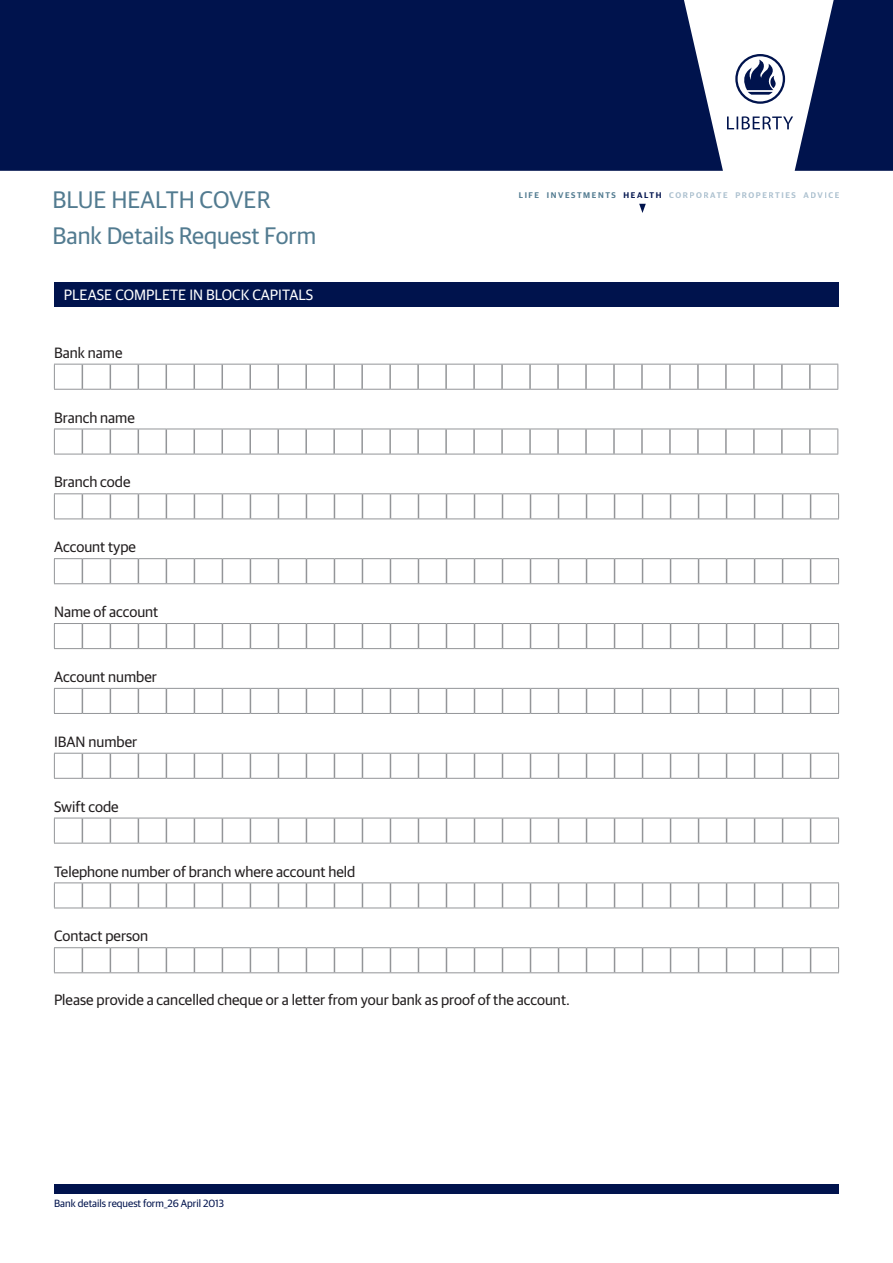
<style>
.page{position:relative;width:893px;height:1263px;background:#fff}
.page>*{position:absolute;margin:0;border:0;box-sizing:border-box;transform-origin:0 0}
.t1{font:24px "Guardian Sans";color:#527b90}
.Paragraph_Style_1{font:15px "Guardian Sans";color:#231f20}
.t2{font:15px "Guardian Sans";color:#fff}
.t3{font:10.5px "Guardian Sans";color:#00134d}
.t4{font:600 8.25px "Guardian Sans";letter-spacing:.19em;color:#aec2d0}
.s1{color:#527b90}
.s2{color:#00134d}
</style>
<div class="page">
<div style="left:54px;top:1185px;width:785px;height:9px;background:#00134d"></div>
<svg style="left:54px;top:364px;width:784px;height:26px"></svg>
<hr style="left:781px;top:364px;width:2px;height:25px;background:#939598">
<hr style="left:809px;top:364px;width:2px;height:25px;background:#939598">
<svg style="left:54px;top:429px;width:784px;height:26px"></svg>
<hr style="left:781px;top:429px;width:2px;height:25px;background:#939598">
<hr style="left:809px;top:429px;width:2px;height:25px;background:#939598">
<svg style="left:54px;top:493px;width:785px;height:26px"></svg>
<svg style="left:54px;top:558px;width:785px;height:26px"></svg>
<svg style="left:54px;top:623px;width:785px;height:26px"></svg>
<svg style="left:54px;top:688px;width:785px;height:26px"></svg>
<svg style="left:54px;top:753px;width:785px;height:26px"></svg>
<svg style="left:54px;top:818px;width:785px;height:26px"></svg>
<svg style="left:54px;top:882px;width:785px;height:26px"></svg>
<svg style="left:54px;top:947px;width:785px;height:26px"></svg>
<div style="left:0;top:0;width:723px;height:171px;background:#00134d"></div>
<svg style="left:639px;top:204px;width:7px;height:9px"></svg>
<svg style="left:727px;top:0;width:166px;height:171px"></svg>
<div style="left:54px;top:283px;width:785px;height:24px;background:#00134d"></div>
<p class="t1" style="left:52px;top:182px;width:220px">BLUE HEALTH COVER</p>
<p class="t1" style="left:52px;top:218px;width:265px">Bank Details Request Form</p>
<p class="t2" style="left:64px;top:284px;width:251px">PLEASE COMPLETE IN BLOCK CAPITALS</p>
<p class="Paragraph_Style_1" style="left:54px;top:342px;width:70px">Bank name</p>
<p class="Paragraph_Style_1" style="left:54px;top:407px;width:82px">Branch name</p>
<p class="Paragraph_Style_1" style="left:54px;top:471px;width:78px">Branch code</p>
<p class="Paragraph_Style_1" style="left:54px;top:536px;width:84px">Account type</p>
<p class="Paragraph_Style_1" style="left:54px;top:601px;width:106px">Name of account</p>
<p class="Paragraph_Style_1" style="left:54px;top:666px;width:104px">Account number</p>
<p class="Paragraph_Style_1" style="left:54px;top:731px;width:85px">IBAN number</p>
<p class="Paragraph_Style_1" style="left:54px;top:796px;width:66px">Swift code</p>
<p class="Paragraph_Style_1" style="left:54px;top:860px;width:303px">Telephone number of branch where account held</p>
<p class="Paragraph_Style_1" style="left:54px;top:925px;width:96px">Contact person</p>
<p class="t4" style="left:519px;top:189px;width:322px"><span class="s1">LIFE INVESTMENTS</span> <span class="s2">HEALTH</span> CORPORATE PROPERTIES ADVICE</p>
<p class="Paragraph_Style_1" style="left:54px;top:989px;width:518px">Please provide a cancelled cheque or a letter from your bank as proof of the account.</p>
<p class="t3" style="left:54px;top:1196px;width:172px">Bank details request form_26 April 2013</p>
</div>
